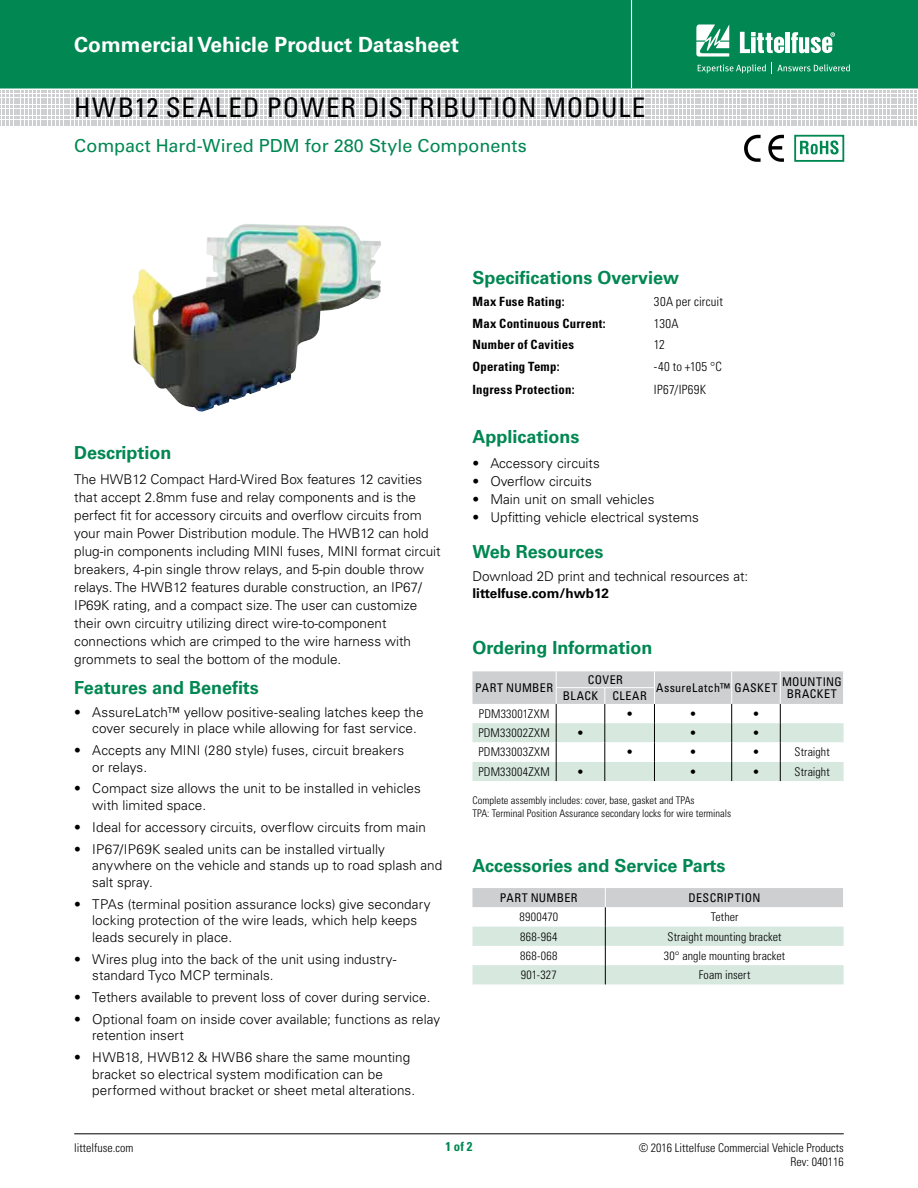
<style>
.page{position:relative;width:918px;height:1188px;background:#fff}
.page>*{position:absolute;margin:0;border:0;box-sizing:border-box;transform-origin:0 0}
.t1{font:condensed 27px "Univers LT Std";letter-spacing:.04em;color:#000}
.t2{font:700 21px "Univers LT Std";color:#fff}
.t3{font:700 18px "Univers LT Std";color:#008752}
.t4{font:18px "Univers LT Std";color:#008752}
.t5{font:300 13.5px/16.5px "Univers LT Std";color:#000}
.t6{font:700 13.5px "Univers LT Std";color:#000}
.t7{font:700 condensed 12.75px "Univers LT Std";letter-spacing:.02em;color:#000}
.t8{font:300 condensed 12.75px "Univers LT Std";letter-spacing:.02em;color:#000}
.t9{font:700 condensed 12.75px "Univers LT Std";color:#008752}
.t10{font:300 condensed 12px/13.5px "Univers LT Std";letter-spacing:.005em;color:#000;text-align:right}
.t11{font:condensed 12px "Univers LT Std";letter-spacing:.03em;color:#000}
.t12{font:300 condensed 12px "Univers LT Std";letter-spacing:.025em;color:#000}
.t13{font:300 condensed 10.5px/12.6px "Univers LT Std";color:#000}
</style>
<div class="page">
<div style="left:0;top:0;width:918px;height:88px;background:#008752"></div>
<hr style="left:631px;top:0;width:1px;height:88px;background:#fff">
<hr style="left:74px;top:1134px;width:770px;height:1px;background:#000">
<svg style="left:0;top:91px;width:917px;height:35px"></svg>
<svg style="left:696px;top:24px;width:33px;height:33px"></svg>
<hr style="left:786px;top:32px;width:4px;height:21px;background:#fff">
<svg style="left:791px;top:32px;width:44px;height:21px"></svg>
<svg style="left:740px;top:32px;width:44px;height:21px"></svg>
<svg style="left:698px;top:64px;width:68px;height:9px"></svg>
<svg style="left:772px;top:63px;width:78px;height:11px"></svg>
<img style="left:132px;top:224px;width:249px;height:188px">
<svg style="left:800px;top:140px;width:39px;height:15px"></svg>
<div style="left:794px;top:135px;width:50px;height:27px;border:2px solid #008752"></div>
<svg style="left:744px;top:135px;width:17px;height:27px"></svg>
<svg style="left:768px;top:135px;width:16px;height:27px"></svg>
<svg style="left:472px;top:671px;width:372px;height:110px"></svg>
<svg style="left:472px;top:888px;width:372px;height:96px"></svg>
<h2 class="t2" style="left:74px;top:32px;width:386px">Commercial Vehicle Product Datasheet</h2>
<h1 class="t1" style="left:74px;top:91px;width:573px">HWB12 SEALED POWER DISTRIBUTION MODULE</h1>
<h3 class="t4" style="left:74px;top:135px;width:454px">Compact Hard-Wired PDM for 280 Style Components</h3>
<h3 class="t3" style="left:74px;top:442px;width:99px">Description</h3>
<p class="t5" style="left:74px;top:470px;width:368px;line-height:18px">The HWB12 Compact Hard-Wired Box features 12 cavities that accept 2.8mm fuse and relay components and is the perfect fit for accessory circuits and overflow circuits from your main Power Distribution module. The HWB12 can hold plug-in components including MINI fuses, MINI format circuit breakers, 4-pin single throw relays, and 5-pin double throw relays. The HWB12 features durable construction, an IP67/ IP69K rating, and a compact size. The user can customize their own circuitry utilizing direct wire-to-component connections which are crimped to the wire harness with grommets to seal the bottom of the module.</p>
<h3 class="t3" style="left:74px;top:677px;width:186px">Features and Benefits</h3>
<p class="t5" style="left:92px;top:704px;width:333px;text-indent:-18px">• AssureLatch™ yellow positive-sealing latches keep the cover securely in place while allowing for fast service.</p>
<p class="t5" style="left:92px;top:742px;width:313px;text-indent:-18px">• Accepts any MINI (280 style) fuses, circuit breakers or relays.</p>
<p class="t5" style="left:92px;top:780px;width:330px;text-indent:-18px">• Compact size allows the unit to be installed in vehicles with limited space.</p>
<p class="t5" style="left:74px;top:819px;width:353px">• Ideal for accessory circuits, overflow circuits from main</p>
<p class="t5" style="left:92px;top:841px;width:352px;text-indent:-18px">• IP67/IP69K sealed units can be installed virtually anywhere on the vehicle and stands up to road splash and salt spray.</p>
<p class="t5" style="left:92px;top:896px;width:340px;text-indent:-18px">• TPAs (terminal position assurance locks) give secondary locking protection of the wire leads, which help keeps leads securely in place.</p>
<p class="t5" style="left:92px;top:951px;width:306px;text-indent:-18px">• Wires plug into the back of the unit using industry&shy;standard Tyco MCP terminals.</p>
<p class="t5" style="left:74px;top:989px;width:358px">• Tethers available to prevent loss of cover during service.</p>
<p class="t5" style="left:92px;top:1011px;width:350px;text-indent:-18px">• Optional foam on inside cover available; functions as relay retention insert</p>
<p class="t5" style="left:92px;top:1049px;width:324px;text-indent:-18px">• HWB18, HWB12 &amp; HWB6 share the same mounting bracket so electrical system modification can be performed without bracket or sheet metal alterations.</p>
<h3 class="t3" style="left:472px;top:267px;width:208px">Specifications Overview</h3>
<p class="t7" style="left:472px;top:294px;width:94px">Max Fuse Rating:</p>
<p class="t8" style="left:654px;top:294px;width:71px">30A per circuit</p>
<p class="t7" style="left:472px;top:315px;width:135px">Max Continuous Current:</p>
<p class="t8" style="left:654px;top:315px;width:26px">130A</p>
<p class="t7" style="left:472px;top:337px;width:103px">Number of Cavities</p>
<p class="t8" style="left:654px;top:337px;width:12px">12</p>
<p class="t7" style="left:472px;top:359px;width:89px">Operating Temp:</p>
<p class="t8" style="left:654px;top:359px;width:69px">-40 to +105 °C</p>
<p class="t7" style="left:472px;top:381px;width:104px">Ingress Protection:</p>
<p class="t8" style="left:654px;top:381px;width:54px">IP67/IP69K</p>
<h3 class="t3" style="left:472px;top:426px;width:109px">Applications</h3>
<p class="t5" style="left:472px;top:455px;width:129px">• Accessory circuits</p>
<p class="t5" style="left:472px;top:473px;width:121px">• Overflow circuits</p>
<p class="t5" style="left:472px;top:491px;width:184px">• Main unit on small vehicles</p>
<p class="t5" style="left:472px;top:509px;width:228px">• Upfitting vehicle electrical systems</p>
<h3 class="t3" style="left:472px;top:541px;width:132px">Web Resources</h3>
<p class="t5" style="left:472px;top:568px;width:277px">Download 2D print and technical resources at:</p>
<p class="t6" style="left:472px;top:585px;width:138px">littelfuse.com/hwb12</p>
<h3 class="t3" style="left:472px;top:637px;width:181px">Ordering Information</h3>
<p class="t11" style="left:475px;top:680px;width:79px">PART NUMBER</p>
<p class="t11" style="left:588px;top:672px;width:37px">COVER</p>
<p class="t11" style="left:782px;top:674px;width:61px">MOUNTING</p>
<p class="t11" style="left:656px;top:680px;width:123px">AssureLatch™ GASKET</p>
<p class="t11" style="left:563px;top:688px;width:86px">BLACK CLEAR</p>
<p class="t11" style="left:787px;top:686px;width:52px">BRACKET</p>
<p class="t10" style="left:479px;top:707px;width:72px">PDM33001ZXM</p>
<p class="t10" style="left:626px;top:707px;width:9px">•</p>
<p class="t10" style="left:689px;top:707px;width:9px">•</p>
<p class="t10" style="left:752px;top:707px;width:9px">•</p>
<p class="t12" style="left:478px;top:726px;width:73px">PDM33002ZXM</p>
<p class="t10" style="left:577px;top:726px;width:9px">•</p>
<p class="t10" style="left:689px;top:726px;width:9px">•</p>
<p class="t10" style="left:752px;top:726px;width:9px">•</p>
<p class="t12" style="left:478px;top:745px;width:73px">PDM33003ZXM</p>
<p class="t10" style="left:626px;top:746px;width:9px">•</p>
<p class="t10" style="left:689px;top:746px;width:9px">•</p>
<p class="t10" style="left:752px;top:746px;width:9px">•</p>
<p class="t10" style="left:795px;top:746px;width:37px">Straight</p>
<p class="t12" style="left:478px;top:764px;width:73px">PDM33004ZXM</p>
<p class="t10" style="left:577px;top:765px;width:9px">•</p>
<p class="t10" style="left:689px;top:765px;width:9px">•</p>
<p class="t10" style="left:752px;top:765px;width:9px">•</p>
<p class="t10" style="left:795px;top:765px;width:37px">Straight</p>
<p class="t13" style="left:472px;top:794px;width:260px">Complete assembly includes: cover, base, gasket and TPAs<br>TPA: Terminal Position Assurance secondary locks for wire terminals</p>
<h3 class="t3" style="left:472px;top:855px;width:254px">Accessories and Service Parts</h3>
<p class="t11" style="left:500px;top:890px;width:79px">PART NUMBER</p>
<p class="t11" style="left:689px;top:890px;width:73px">DESCRIPTION</p>
<p class="t12" style="left:519px;top:910px;width:40px">8900470</p>
<p class="t10" style="left:711px;top:910px;width:29px">Tether</p>
<p class="t10" style="left:520px;top:930px;width:39px">868-964</p>
<p class="t10" style="left:668px;top:930px;width:116px">Straight mounting bracket</p>
<p class="t10" style="left:520px;top:949px;width:39px">868-068</p>
<p class="t10" style="left:664px;top:949px;width:123px">30° angle mounting bracket</p>
<p class="t10" style="left:521px;top:968px;width:37px">901-327</p>
<p class="t10" style="left:699px;top:968px;width:53px">Foam insert</p>
<p class="t10" style="left:74px;top:1141px;width:61px">littelfuse.com</p>
<p class="t9" style="left:445px;top:1139px;width:29px">1 of 2</p>
<p class="t10" style="left:639px;top:1141px;width:207px">© 2016 Littelfuse Commercial Vehicle Products<br>Rev: 040116</p>
</div>
